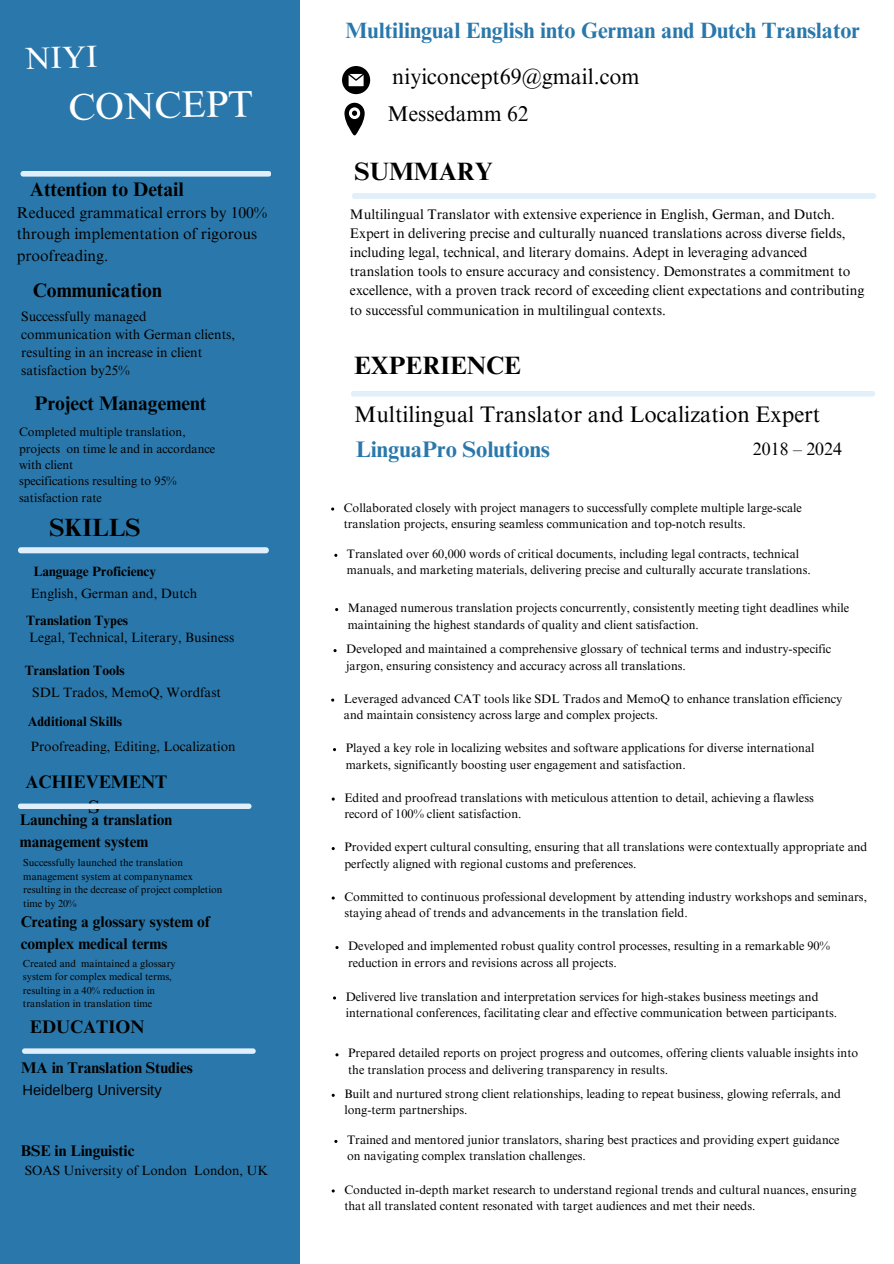
<style>
.page{position:relative;width:894px;height:1264px;background:#fff}
.page>*{position:absolute;margin:0;border:0;box-sizing:border-box;transform-origin:0 0}
.t1{font:37.2px "Times NRMT Pro";color:#fff}
.t2{font:30.6px "Times NRMT Pro";color:#fff}
.t3{font:700 25.05px "Times NRMT Pro";color:#000}
.t4{font:700 24.9px "Times NRMT Pro";color:#000}
.t5{font:22.5px "Times NRMT Pro";color:#000}
.t6{font:700 22.5px "Times NRMT Pro";color:#2a78ab}
.t7{font:700 22.2px "Times NRMT Pro";color:#2a78ab}
.t8{font:21.9px "Times NRMT Pro";color:#000}
.t9{font:21.45px "Times NRMT Pro";color:#000}
.t10{font:700 19.65px "Times NRMT Pro";color:#000}
.t11{font:700 18.15px/24.8px "Times NRMT Pro";color:#000;text-align:center}
.t12{font:17.85px "Times NRMT Pro";color:#000}
.t13{font:15.6px/21.3px "Times NRMT Pro";color:#000}
.t14{font:700 15.45px/21.3px "Times NRMT Pro";color:#000}
.t15{font:14.7px "Arimo";color:#000}
.t16{font:13.8px/19.2px "Times NRMT Pro";color:#000}
.t17{font:13.5px/18px "Times NRMT Pro";color:#000}
.t18{font:700 13.5px "Times NRMT Pro";color:#000}
.t19{font:13.35px "Times NRMT Pro";color:#000}
.t20{font:12.3px/16.4px "Times NRMT Pro";color:#000}
.t21{font:10.2px/13.5px "Times NRMT Pro";color:#000}
</style>
<div class="page">
<div style="left:352px;top:193px;width:523px;height:6px;background:#e0effa"></div>
<div style="left:351px;top:391px;width:523px;height:5px;background:#e0effa"></div>
<svg style="left:342px;top:66px;width:28px;height:28px"></svg>
<svg style="left:344px;top:103px;width:20px;height:32px"></svg>
<div style="left:0;top:0;width:300px;height:1263px;background:#2a78ab"></div>
<svg style="left:20px;top:171px;width:251px;height:6px;background:#d3e6f4"></svg>
<svg style="left:18px;top:547px;width:251px;height:6px;background:#d8e9f6"></svg>
<div style="left:18px;top:803px;width:233px;height:6px;background:#e0effa;border-radius:3px"></div>
<div style="left:22px;top:1048px;width:234px;height:5px;background:#e0effa;border-radius:3px"></div>
<p class="t2" style="left:25px;top:47px;width:74px;rotate:-1deg">NIYI</p>
<p class="t1" style="left:68px;top:93px;width:186px;rotate:-1deg">CONCEPT</p>
<h1 class="t10" style="left:30px;top:181px;width:155px">Attention to Detail</h1>
<p class="t13" style="left:17px;top:204px;width:251px">Reduced grammatical errors by 100% through implementation of rigorous proofreading.</p>
<p class="t10" style="left:33px;top:283px;width:130px">Communication</p>
<p class="t17" style="left:21px;top:309px;width:127px">Successfully managed</p>
<p class="t17" style="left:21px;top:327px;width:215px">communication with German clients, resulting in an increase in client satisfaction by25%</p>
<p class="t10" style="left:35px;top:396px;width:173px">Project Management</p>
<p class="t20" style="left:19px;top:425px;width:168px">Completed multiple translation,</p>
<p class="t20" style="left:19px;top:442px;width:197px">projects on time le and in accordance with client</p>
<p class="t20" style="left:19px;top:474px;width:159px">specifications resulting to 95% satisfaction rate</p>
<h2 class="t4" style="left:50px;top:518px;width:92px">SKILLS</h2>
<p class="t18" style="left:33px;top:566px;width:124px">Language Proficiency</p>
<p class="t18" style="left:26px;top:615px;width:103px">Translation Types</p>
<p class="t18" style="left:25px;top:665px;width:101px">Translation Tools</p>
<p class="t17" style="left:31px;top:585px;width:168px">English, German and, Dutch</p>
<p class="t17" style="left:29px;top:630px;width:206px">Legal, Technical, Literary, Business</p>
<p class="t17" style="left:32px;top:685px;width:190px">SDL Trados, MemoQ, Wordfast</p>
<p class="t18" style="left:28px;top:716px;width:96px">Additional Skills</p>
<p class="t17" style="left:31px;top:739px;width:206px">Proofreading, Editing, Localization</p>
<p class="t11" style="left:26px;top:772px;width:143px">ACHIEVEMENT<br>S</p>
<h3 class="t14" style="left:20px;top:811px;width:154px">Launching a translation</h3>
<p class="t14" style="left:20px;top:832px;width:130px">management system</p>
<p class="t21" style="left:23px;top:857px;width:200px">Successfully launched the translation management system at companynamex resulting in the decrease of project completion time by 20%</p>
<p class="t14" style="left:21px;top:913px;width:191px">Creating a glossary system of complex medical terms</p>
<p class="t21" style="left:23px;top:957px;width:154px">Created and maintained a glossary system for complex medical terms, resulting in a 40% reduction in translation in translation time</p>
<p class="t11" style="left:30px;top:1016px;width:116px">EDUCATION</p>
<p class="t14" style="left:21px;top:1058px;width:173px">MA in Translation Studies</p>
<h6 class="t15" style="left:23px;top:1081px;width:141px">Heidelberg University</h6>
<p class="t14" style="left:21px;top:1141px;width:115px">BSE in Linguistic</p>
<p class="t19" style="left:25px;top:1165px;width:245px">SOAS University of London London, UK</p>
<p class="t7" style="left:345px;top:22px;width:515px">Multilingual English into German and Dutch Translator</p>
<p class="t8" style="left:392px;top:69px;width:249px">niyiconcept69@gmail.com</p>
<p class="t9" style="left:387px;top:105px;width:142px">Messedamm 62</p>
<p class="t3" style="left:354px;top:162px;width:140px">SUMMARY</p>
<h6 class="t16" style="left:350px;top:206px;width:515px">Multilingual Translator with extensive experience in English, German, and Dutch.<br>Expert in delivering precise and culturally nuanced translations across diverse fields, including legal, technical, and literary domains. Adept in leveraging advanced translation tools to ensure accuracy and consistency. Demonstrates a commitment to excellence, with a proven track record of exceeding client expectations and contributing to successful communication in multilingual contexts.</h6>
<p class="t3" style="left:354px;top:356px;width:168px">EXPERIENCE</p>
<p class="t5" style="left:354px;top:406px;width:467px">Multilingual Translator and Localization Expert</p>
<p class="t6" style="left:356px;top:441px;width:195px">LinguaPro Solutions</p>
<p class="t12" style="left:752px;top:442px;width:90px">2018 – 2024</p>
<p class="t20" style="left:344px;top:501px;width:459px">Collaborated closely with project managers to successfully complete multiple large-scale translation projects, ensuring seamless communication and top-notch results.</p>
<p class="t20" style="left:347px;top:547px;width:465px">Translated over 60,000 words of critical documents, including legal contracts, technical manuals, and marketing materials, delivering precise and culturally accurate translations.</p>
<h4 class="t20" style="left:348px;top:601px;width:503px">Managed numerous translation projects concurrently, consistently meeting tight deadlines while maintaining the highest standards of quality and client satisfaction.</h4>
<p class="t20" style="left:346px;top:642px;width:486px">Developed and maintained a comprehensive glossary of technical terms and industry-specific jargon, ensuring consistency and accuracy across all translations.</p>
<p class="t20" style="left:344px;top:691px;width:500px">Leveraged advanced CAT tools like SDL Trados and MemoQ to enhance translation efficiency and maintain consistency across large and complex projects.</p>
<h5 class="t20" style="left:345px;top:741px;width:470px">Played a key role in localizing websites and software applications for diverse international markets, significantly boosting user engagement and satisfaction.</h5>
<h5 class="t20" style="left:344px;top:790px;width:471px">Edited and proofread translations with meticulous attention to detail, achieving a flawless record of 100% client satisfaction.</h5>
<h3 class="t20" style="left:344px;top:840px;width:524px">Provided expert cultural consulting, ensuring that all translations were contextually appropriate and perfectly aligned with regional customs and preferences.</h3>
<h4 class="t20" style="left:344px;top:889px;width:524px">Committed to continuous professional development by attending industry workshops and seminars, staying ahead of trends and advancements in the translation field.</h4>
<h3 class="t20" style="left:348px;top:939px;width:483px">Developed and implemented robust quality control processes, resulting in a remarkable 90% reduction in errors and revisions across all projects.</h3>
<p class="t20" style="left:345px;top:989px;width:493px">Delivered live translation and interpretation services for high-stakes business meetings and international conferences, facilitating clear and effective communication between participants.</p>
<p class="t20" style="left:348px;top:1046px;width:511px">Prepared detailed reports on project progress and outcomes, offering clients valuable insights into the translation process and delivering transparency in results.</p>
<p class="t20" style="left:344px;top:1087px;width:498px">Built and nurtured strong client relationships, leading to repeat business, glowing referrals, and long-term partnerships.</p>
<p class="t20" style="left:347px;top:1133px;width:494px">Trained and mentored junior translators, sharing best practices and providing expert guidance on navigating complex translation challenges.</p>
<h5 class="t20" style="left:344px;top:1182px;width:513px">Conducted in-depth market research to understand regional trends and cultural nuances, ensuring that all translated content resonated with target audiences and met their needs.</h5>
</div>
